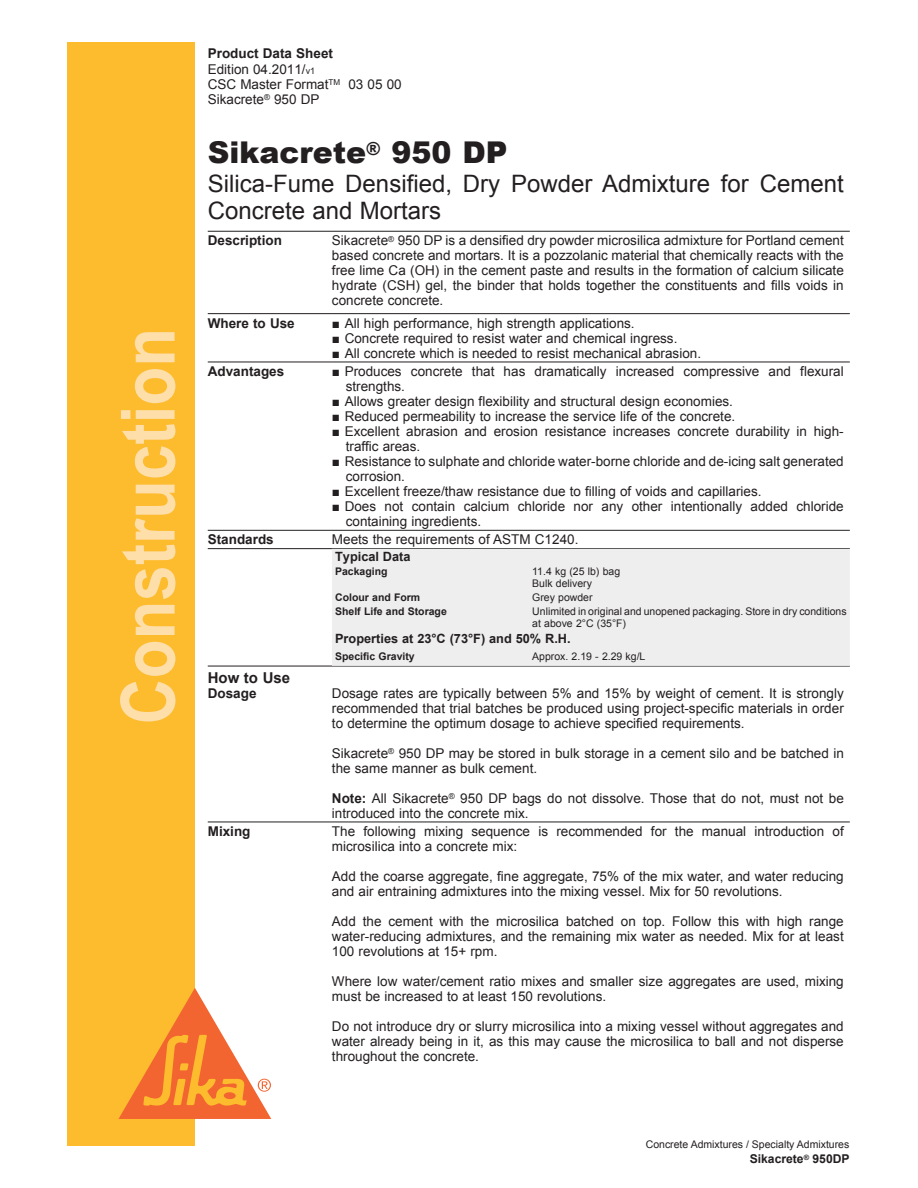
<style>
.page{position:relative;width:918px;height:1188px;background:#fff}
.page>*{position:absolute;margin:0;border:0;box-sizing:border-box;transform-origin:0 0}
.TDS_-_Construction_T{font:700 75px "Arial";color:#fedfaa;scale:.85 1}
.TDS_-_Text{font:900 30px "Arial";color:#231f20}
.TDS_-_Text-2{font:24px/27px "Arial";color:#231f20}
.TDS_-_Title_Left{font:700 15px "Arial";color:#231f20}
.TDS_-_Text-3{font:13.5px/15px "Arial";color:#231f20}
.TDS_-_Text_-_Bullet{font:13.5px/15px "Arial";color:#231f20}
.TDS_-_Title_Left-2{font:700 13.5px "Arial";color:#231f20}
.TDS_-_Text-4{font:700 13.5px "Arial";color:#231f20}
.t1{font:700 12.75px "Arial";color:#231f20}
.TDS_-_Bottom_page_CS{font:700 12.15px "Arial";color:#231f20}
.TDS_-_Bottom_page_Pr{font:10.5px/12px "Arial";color:#231f20}
.t2{font:700 10.5px "Arial";color:#231f20}
.s1{font-size:9px}
.s2{font-weight:700}
</style>
<div class="page">
<div style="left:68px;top:43px;width:127px;height:1103px;background:#fdbb2e"></div>
<svg style="left:119px;top:988px;width:152px;height:131px"></svg>
<hr style="left:208px;top:231px;width:124px;height:1px;background:#231f20">
<hr style="left:332px;top:231px;width:518px;height:1px;background:#231f20">
<hr style="left:208px;top:313px;width:124px;height:1px;background:#231f20">
<hr style="left:332px;top:313px;width:518px;height:1px;background:#231f20">
<hr style="left:208px;top:822px;width:124px;height:1px;background:#231f20">
<hr style="left:332px;top:822px;width:518px;height:1px;background:#231f20">
<hr style="left:332px;top:362px;width:518px;height:1px;background:#231f20">
<hr style="left:332px;top:530px;width:518px;height:1px;background:#231f20">
<hr style="left:332px;top:548px;width:518px;height:1px;background:#231f20">
<hr style="left:332px;top:666px;width:518px;height:1px;background:#231f20">
<hr style="left:208px;top:362px;width:124px;height:1px;background:#231f20">
<hr style="left:208px;top:530px;width:124px;height:1px;background:#231f20">
<hr style="left:208px;top:548px;width:124px;height:1px;background:#231f20">
<hr style="left:208px;top:666px;width:124px;height:1px;background:#231f20">
<div style="left:332px;top:549px;width:518px;height:117px;background:#eeeeef"></div>
<p class="TDS_-_Construction_T" style="left:99px;top:724px;width:468px;rotate:-90deg">Construction</p>
<p class="TDS_-_Text-4" style="left:208px;top:45px;width:127px">Product Data Sheet</p>
<p class="TDS_-_Text-3" style="left:208px;top:62px;width:109px">Edition 04.2011/<span class="s1">v1</span></p>
<p class="TDS_-_Text-3" style="left:208px;top:77px;width:196px">CSC Master Format<sup>TM</sup> 03 05 00</p>
<p class="TDS_-_Text-3" style="left:208px;top:92px;width:113px">Sikacrete<sup>®</sup> 950 DP</p>
<p class="TDS_-_Text" style="left:208px;top:130px;width:301px">Sikacrete<sup>®</sup> 950 DP</p>
<p class="TDS_-_Text-2" style="left:208px;top:171px;width:638px">Silica-Fume Densified, Dry Powder Admixture for Cement<br>Concrete and Mortars</p>
<p class="TDS_-_Title_Left-2" style="left:208px;top:232px;width:76px">Description</p>
<p class="TDS_-_Text-3" style="left:332px;top:233px;width:513px;text-align:justify">Sikacrete<sup>®</sup> 950 DP is a densified dry powder microsilica admixture for Portland cement based concrete and mortars. It is a pozzolanic material that chemically reacts with the free lime Ca (OH) in the cement paste and results in the formation of calcium silicate hydrate (CSH) gel, the binder that holds together the constituents and fills voids in concrete concrete.</p>
<p class="TDS_-_Title_Left-2" style="left:208px;top:314px;width:89px">Where to Use</p>
<p class="TDS_-_Text-3" style="left:332px;top:316px;width:304px">■ All high performance, high strength applications.</p>
<p class="TDS_-_Text-3" style="left:332px;top:331px;width:347px">■ Concrete required to resist water and chemical ingress.</p>
<p class="TDS_-_Text-3" style="left:332px;top:346px;width:371px">■ All concrete which is needed to resist mechanical abrasion.</p>
<p class="TDS_-_Title_Left-2" style="left:208px;top:362px;width:78px">Advantages</p>
<p class="TDS_-_Text_-_Bullet" style="left:346px;top:364px;width:500px;text-indent:-14px">■ Produces concrete that has dramatically increased compressive and flexural strengths.</p>
<p class="TDS_-_Text_-_Bullet" style="left:332px;top:394px;width:403px">■ Allows greater design flexibility and structural design economies.</p>
<p class="TDS_-_Text_-_Bullet" style="left:332px;top:409px;width:405px">■ Reduced permeability to increase the service life of the concrete.</p>
<p class="TDS_-_Text_-_Bullet" style="left:346px;top:424px;width:500px;text-indent:-14px">■ Excellent abrasion and erosion resistance increases concrete durability in high&shy;traffic areas.</p>
<p class="TDS_-_Text_-_Bullet" style="left:346px;top:454px;width:500px;text-indent:-14px">■ Resistance to sulphate and chloride water-borne chloride and de-icing salt generated corrosion.</p>
<p class="TDS_-_Text_-_Bullet" style="left:332px;top:484px;width:431px">■ Excellent freeze/thaw resistance due to filling of voids and capillaries.</p>
<p class="TDS_-_Text_-_Bullet" style="left:346px;top:499px;width:500px;text-indent:-14px">■ Does not contain calcium chloride nor any other intentionally added chloride containing ingredients.</p>
<p class="TDS_-_Title_Left-2" style="left:208px;top:531px;width:68px">Standards</p>
<p class="TDS_-_Text_-_Bullet" style="left:332px;top:532px;width:248px">Meets the requirements of ASTM C1240.</p>
<p class="t1" style="left:335px;top:548px;width:77px">Typical Data</p>
<p class="t2" style="left:335px;top:565px;width:54px">Packaging</p>
<p class="TDS_-_Bottom_page_Pr" style="left:532px;top:566px;width:89px">11.4 kg (25 lb) bag<br>Bulk delivery</p>
<p class="t2" style="left:335px;top:591px;width:87px">Colour and Form</p>
<p class="TDS_-_Bottom_page_Pr" style="left:532px;top:592px;width:62px">Grey powder</p>
<p class="t2" style="left:335px;top:605px;width:113px">Shelf Life and Storage</p>
<p class="TDS_-_Bottom_page_Pr" style="left:532px;top:606px;width:316px">Unlimited in original and unopened packaging. Store in dry conditions at above 2°C (35°F)</p>
<p class="t1" style="left:335px;top:630px;width:237px">Properties at 23°C (73°F) and 50% R.H.</p>
<p class="t2" style="left:335px;top:649px;width:81px">Specific Gravity</p>
<p class="TDS_-_Bottom_page_Pr" style="left:532px;top:650px;width:115px">Approx. 2.19 - 2.29 kg/L</p>
<p class="TDS_-_Title_Left" style="left:208px;top:668px;width:84px">How to Use</p>
<p class="TDS_-_Title_Left-2" style="left:208px;top:684px;width:50px">Dosage</p>
<p class="TDS_-_Text-3" style="left:332px;top:686px;width:513px;text-align:justify">Dosage rates are typically between 5% and 15% by weight of cement. It is strongly recommended that trial batches be produced using project-specific materials in order to determine the optimum dosage to achieve specified requirements.</p>
<p class="TDS_-_Text-3" style="left:332px;top:746px;width:513px">Sikacrete<sup>®</sup> 950 DP may be stored in bulk storage in a cement silo and be batched in the same manner as bulk cement.</p>
<p class="TDS_-_Text-3" style="left:332px;top:791px;width:513px"><span class="s2">Note:</span> All Sikacrete<sup>®</sup> 950 DP bags do not dissolve. Those that do not, must not be introduced into the concrete mix.</p>
<p class="TDS_-_Title_Left-2" style="left:208px;top:822px;width:44px">Mixing</p>
<p class="TDS_-_Text-3" style="left:332px;top:824px;width:513px">The following mixing sequence is recommended for the manual introduction of microsilica into a concrete mix:</p>
<p class="TDS_-_Text-3" style="left:332px;top:869px;width:513px">Add the coarse aggregate, fine aggregate, 75% of the mix water, and water reducing and air entraining admixtures into the mixing vessel. Mix for 50 revolutions.</p>
<p class="TDS_-_Text-3" style="left:332px;top:914px;width:513px;text-align:justify">Add the cement with the microsilica batched on top. Follow this with high range water-reducing admixtures, and the remaining mix water as needed. Mix for at least 100 revolutions at 15+ rpm.</p>
<p class="TDS_-_Text-3" style="left:332px;top:974px;width:513px">Where low water/cement ratio mixes and smaller size aggregates are used, mixing must be increased to at least 150 revolutions.</p>
<p class="TDS_-_Text-3" style="left:332px;top:1019px;width:513px;text-align:justify">Do not introduce dry or slurry microsilica into a mixing vessel without aggregates and water already being in it, as this may cause the microsilica to ball and not disperse throughout the concrete.</p>
<p class="TDS_-_Bottom_page_Pr" style="left:646px;top:1138px;width:205px">Concrete Admixtures / Specialty Admixtures</p>
<p class="TDS_-_Bottom_page_CS" style="left:750px;top:1150px;width:101px">Sikacrete<sup>®</sup> 950DP</p>
</div>
